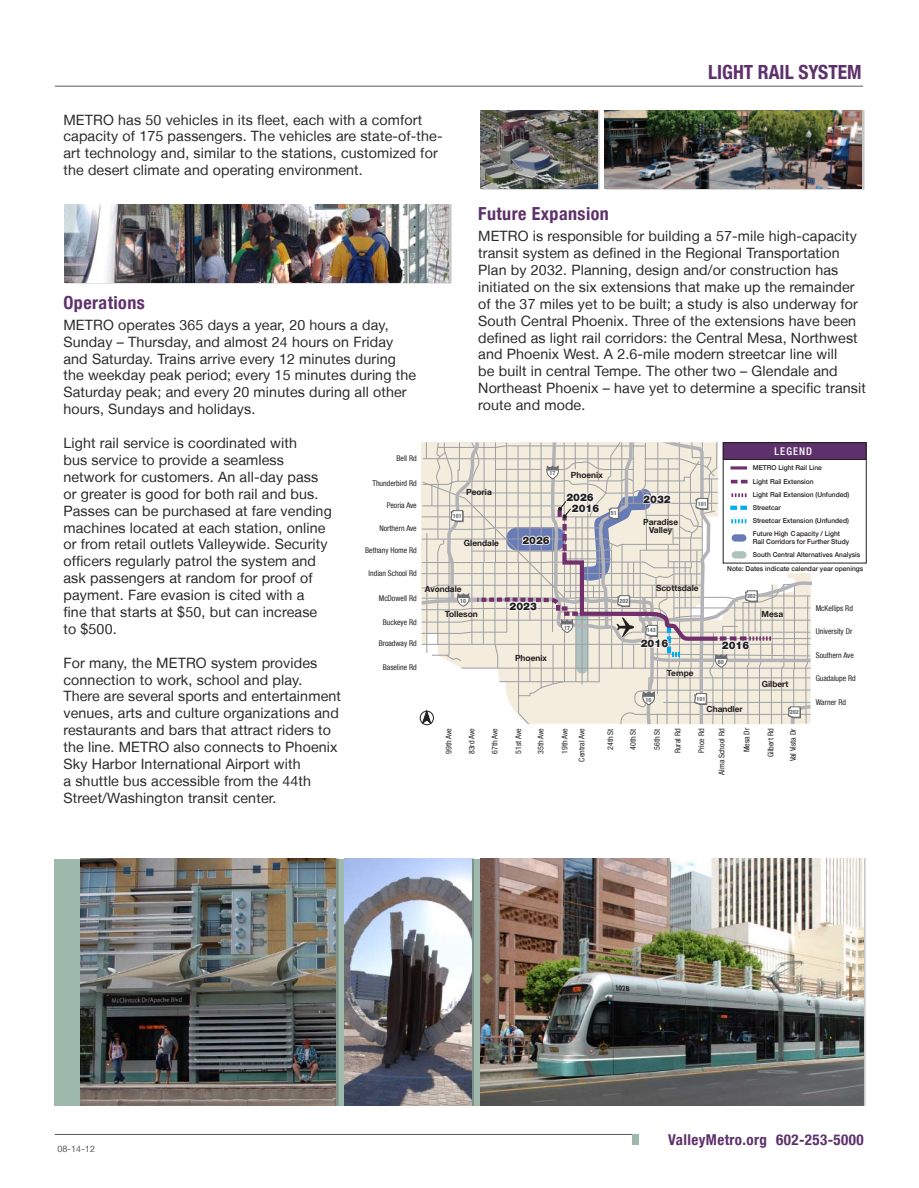
<style>
.page{position:relative;width:919px;height:1188px;background:#fff}
.page>*{position:absolute;margin:0;border:0;box-sizing:border-box;transform-origin:0 0}
.t1{font:700 condensed 19.5px "Helvetica Neue LT";color:#5e316c}
.t2{font:700 condensed 18px "Helvetica Neue LT";letter-spacing:.025em;color:#5e316c}
.t3{font:700 condensed 15px "Helvetica Neue LT";letter-spacing:.025em;color:#5e316c}
.t4{font:14.25px/16.8px "Helvetica Neue LT";letter-spacing:.01em;color:#2b292a}
.t5{font:500 condensed 10.65px "Helvetica Neue LT";letter-spacing:.1em;color:#fff}
.t6{font:900 10.5px/11.2px "Helvetica Neue LT";color:#231f20;text-align:center}
.t7{font:9px "Helvetica Neue LT";color:#57585a}
.t8{font:700 8.4px/8.4px "Helvetica Neue LT";color:#231f20;text-align:center}
.t9{font:condensed 7.95px "Helvetica Neue LT";color:#231f20}
.t10{font:condensed 7.8px/17px "Helvetica Neue LT";color:#231f20;text-align:right}
.t11{font:500 6.9px/13.2px "Helvetica Neue LT";color:#231f20}
.t12{font:500 6.75px/13.2px "Helvetica Neue LT";color:#231f20}
.t13{font:800 condensed 5.85px "Helvetica Neue LT";color:#6c6d70}
</style>
<div class="page">
<hr style="left:55px;top:1134px;width:583px;height:1px;background:#57585a">
<hr style="left:55px;top:86px;width:808px;height:1px;background:#57585a">
<div style="left:632px;top:1134px;width:6px;height:11px;background:#9eb8ac"></div>
<div style="left:66px;top:204px;width:385px;height:80px;background:#231f20;opacity:.25"></div>
<img style="left:64px;top:204px;width:384px;height:79px">
<img style="left:480px;top:110px;width:117px;height:79px">
<img style="left:604px;top:110px;width:257px;height:79px">
<div style="left:723px;top:443px;width:143px;height:16px;background:#5e316c"></div>
<div style="left:723px;top:442px;width:143px;height:17px;border:1px solid #231f20"></div>
<svg style="left:419px;top:442px;width:396px;height:284px"></svg>
<div style="left:55px;top:859px;width:808px;height:246px;background:#9eb8ac"></div>
<img style="left:480px;top:859px;width:383px;height:246px">
<div style="left:346px;top:858px;width:128px;height:248px;background:#231f20;opacity:.25"></div>
<img style="left:344px;top:859px;width:127px;height:246px">
<img style="left:80px;top:859px;width:255px;height:246px">
<p class="t4" style="left:63px;top:111px;width:380px">METRO has 50 vehicles in its fleet, each with a comfort capacity of 175 passengers. The vehicles are state-of-the&shy;art technology and, similar to the stations, customized for the desert climate and operating environment.</p>
<h1 class="t1" style="left:708px;top:60px;width:155px">LIGHT RAIL SYSTEM</h1>
<p class="t2" style="left:478px;top:203px;width:132px">Future Expansion</p>
<p class="t4" style="left:478px;top:228px;width:389px">METRO is responsible for building a 57-mile high-capacity transit system as defined in the Regional Transportation Plan by 2032. Planning, design and/or construction has initiated on the six extensions that make up the remainder of the 37 miles yet to be built; a study is also underway for South Central Phoenix. Three of the extensions have been defined as light rail corridors: the Central Mesa, Northwest and Phoenix West. A 2.6-mile modern streetcar line will<br>be built in central Tempe. The other two – Glendale and Northeast Phoenix – have yet to determine a specific transit route and mode.</p>
<p class="t2" style="left:63px;top:291px;width:83px">Operations</p>
<p class="t4" style="left:63px;top:316px;width:354px">METRO operates 365 days a year, 20 hours a day, Sunday – Thursday, and almost 24 hours on Friday and Saturday. Trains arrive every 12 minutes during the weekday peak period; every 15 minutes during the Saturday peak; and every 20 minutes during all other hours, Sundays and holidays.</p>
<p class="t4" style="left:63px;top:434px;width:270px">Light rail service is coordinated with<br>bus service to provide a seamless network for customers. An all-day pass or greater is good for both rail and bus.<br>Passes can be purchased at fare vending machines located at each station, online or from retail outlets Valleywide. Security officers regularly patrol the system and ask passengers at random for proof of payment. Fare evasion is cited with a<br>fine that starts at $50, but can increase to $500.</p>
<p class="t4" style="left:63px;top:654px;width:279px">For many, the METRO system provides connection to work, school and play.<br>There are several sports and entertainment venues, arts and culture organizations and restaurants and bars that attract riders to the line. METRO also connects to Phoenix Sky Harbor International Airport with<br>a shuttle bus accessible from the 44th Street/Washington transit center.</p>
<p class="t5" style="left:774px;top:445px;width:39px">LEGEND</p>
<p class="t9" style="left:396px;top:454px;width:22px">Bell Rd</p>
<p class="t12" style="left:752px;top:461px;width:98px">METRO Light Rail Line<br>Light Rail Extension<br>Light Rail Extension (Unfunded)</p>
<p class="t11" style="left:752px;top:501px;width:98px">Streetcar<br>Streetcar Extension (Unfunded)</p>
<p class="t12" style="left:752px;top:527px;width:89px">Future High Capacity / Light</p>
<p class="t11" style="left:752px;top:535px;width:98px">Rail Corridors for Further Study</p>
<p class="t12" style="left:752px;top:548px;width:109px">South Central Alternatives Analysis</p>
<p class="t13" style="left:549px;top:470px;width:7px">17</p>
<p class="t8" style="left:570px;top:471px;width:34px">Phoenix</p>
<p class="t9" style="left:372px;top:478px;width:46px">Thunderbird Rd</p>
<p class="t9" style="left:387px;top:500px;width:31px">Peoria Ave</p>
<p class="t8" style="left:466px;top:488px;width:27px">Peoria</p>
<p class="t6" style="left:566px;top:491px;width:34px">2026<br>2016</p>
<p class="t6" style="left:643px;top:493px;width:29px">2032</p>
<p class="t13" style="left:697px;top:500px;width:10px">101</p>
<p class="t13" style="left:611px;top:509px;width:7px">51</p>
<p class="t13" style="left:453px;top:512px;width:10px">101</p>
<p class="t9" style="left:379px;top:524px;width:39px">Northern Ave</p>
<p class="t8" style="left:643px;top:517px;width:37px">Paradise<br>Valley</p>
<p class="t6" style="left:522px;top:534px;width:29px">2026</p>
<p class="t8" style="left:464px;top:539px;width:37px">Glendale</p>
<p class="t9" style="left:365px;top:546px;width:53px">Bethany Home Rd</p>
<p class="t12" style="left:727px;top:562px;width:137px">Note: Dates indicate calendar year openings</p>
<p class="t9" style="left:368px;top:569px;width:50px">Indian School Rd</p>
<p class="t9" style="left:379px;top:593px;width:39px">McDowell Rd</p>
<p class="t8" style="left:656px;top:583px;width:44px">Scottsdale</p>
<p class="t8" style="left:425px;top:584px;width:38px">Avondale</p>
<p class="t13" style="left:747px;top:592px;width:10px">202</p>
<p class="t13" style="left:619px;top:597px;width:10px">202</p>
<p class="t13" style="left:460px;top:597px;width:7px">10</p>
<p class="t6" style="left:509px;top:600px;width:29px">2023</p>
<p class="t9" style="left:815px;top:603px;width:39px">McKellips Rd</p>
<p class="t9" style="left:815px;top:627px;width:38px">University Dr</p>
<p class="t9" style="left:815px;top:651px;width:40px">Southern Ave</p>
<p class="t9" style="left:815px;top:673px;width:42px">Guadalupe Rd</p>
<p class="t9" style="left:815px;top:697px;width:32px">Warner Rd</p>
<p class="t8" style="left:444px;top:609px;width:35px">Tolleson</p>
<p class="t8" style="left:761px;top:609px;width:23px">Mesa</p>
<p class="t9" style="left:382px;top:617px;width:36px">Buckeye Rd</p>
<p class="t13" style="left:564px;top:624px;width:7px">17</p>
<p class="t13" style="left:647px;top:627px;width:10px">143</p>
<p class="t6" style="left:640px;top:637px;width:29px">2016</p>
<p class="t6" style="left:721px;top:639px;width:29px">2016</p>
<p class="t9" style="left:379px;top:639px;width:39px">Broadway Rd</p>
<p class="t9" style="left:383px;top:663px;width:35px">Baseline Rd</p>
<p class="t8" style="left:515px;top:653px;width:34px">Phoenix</p>
<p class="t13" style="left:718px;top:659px;width:7px">60</p>
<p class="t8" style="left:667px;top:668px;width:28px">Tempe</p>
<p class="t8" style="left:761px;top:680px;width:28px">Gilbert</p>
<p class="t13" style="left:645px;top:696px;width:7px">10</p>
<p class="t13" style="left:696px;top:695px;width:10px">101</p>
<p class="t8" style="left:706px;top:704px;width:38px">Chandler</p>
<p class="t13" style="left:789px;top:708px;width:10px">202</p>
<p class="t10" style="left:440px;top:754px;width:27px;rotate:-90deg">99th Ave</p>
<p class="t10" style="left:463px;top:754px;width:27px;rotate:-90deg">83rd Ave</p>
<p class="t10" style="left:486px;top:754px;width:27px;rotate:-90deg">67th Ave</p>
<p class="t10" style="left:510px;top:753px;width:27px;rotate:-90deg">51st Ave</p>
<p class="t10" style="left:532px;top:754px;width:27px;rotate:-90deg">35th Ave</p>
<p class="t10" style="left:556px;top:761px;width:35px;rotate:-90deg">19th Ave<br>Central Ave</p>
<p class="t10" style="left:601px;top:750px;width:23px;rotate:-90deg">24th St</p>
<p class="t10" style="left:624px;top:750px;width:23px;rotate:-90deg">40th St</p>
<p class="t10" style="left:648px;top:750px;width:23px;rotate:-90deg">56th St</p>
<p class="t10" style="left:669px;top:753px;width:26px;rotate:-90deg">Rural Rd</p>
<p class="t10" style="left:692px;top:753px;width:26px;rotate:-90deg">Price Rd</p>
<p class="t10" style="left:713px;top:774px;width:48px;rotate:-90deg">Alma School Rd</p>
<p class="t10" style="left:738px;top:752px;width:26px;rotate:-90deg">Mesa Dr</p>
<p class="t10" style="left:762px;top:757px;width:30px;rotate:-90deg">Gilbert Rd</p>
<p class="t10" style="left:784px;top:761px;width:34px;rotate:-90deg">Val Vista Dr</p>
<p class="t7" style="left:57px;top:1143px;width:39px">08-14-12</p>
<p class="t3" style="left:668px;top:1130px;width:197px">ValleyMetro.org 602-253-5000</p>
</div>
